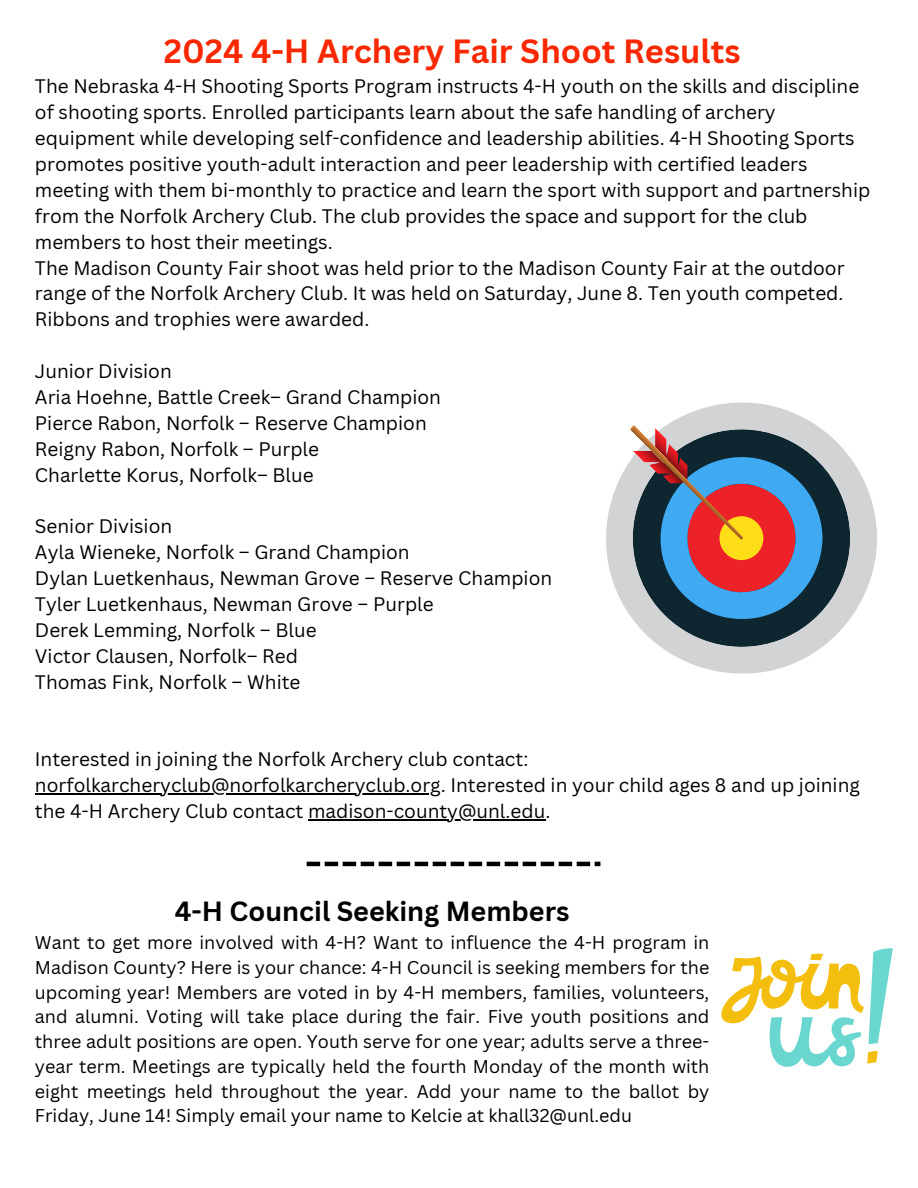
<style>
.page{position:relative;width:918px;height:1188px;background:#fff}
.page>*{position:absolute;margin:0;border:0;box-sizing:border-box;transform-origin:0 0}
.t1{font:700 32.7px "Canva Sans";color:#f92801}
.t2{font:700 27px "Canva Sans";color:#000}
.t3{font:19.05px/25.8px "Canva Sans";color:#000}
.t4{font:18px/24.8px "Canva Sans";color:#000;text-align:justify}
</style>
<div class="page">
<svg style="left:721px;top:948px;width:172px;height:119px"></svg>
<svg style="left:307px;top:862px;width:293px;height:4px"></svg>
<svg style="left:606px;top:403px;width:271px;height:271px"></svg>
<svg style="left:630px;top:425px;width:192px;height:199px"></svg>
<hr style="left:35px;top:793px;width:406px;height:1px;background:#000">
<hr style="left:308px;top:819px;width:237px;height:1px;background:#000">
<h1 class="t1" style="left:164px;top:28px;width:578px">2024 4-H Archery Fair Shoot Results</h1>
<h1 class="t3" style="left:35px;top:73px;width:837px">The Nebraska 4-H Shooting Sports Program instructs 4-H youth on the skills and discipline of shooting sports. Enrolled participants learn about the safe handling of archery equipment while developing self-confidence and leadership abilities. 4-H Shooting Sports promotes positive youth-adult interaction and peer leadership with certified leaders meeting with them bi-monthly to practice and learn the sport with support and partnership from the Norfolk Archery Club. The club provides the space and support for the club members to host their meetings.<br>The Madison County Fair shoot was held prior to the Madison County Fair at the outdoor range of the Norfolk Archery Club. It was held on Saturday, June 8. Ten youth competed.<br>Ribbons and trophies were awarded.</h1>
<h1 class="t3" style="left:35px;top:358px;width:408px">Junior Division<br>Aria Hoehne, Battle Creek– Grand Champion<br>Pierce Rabon, Norfolk – Reserve Champion<br>Reigny Rabon, Norfolk – Purple<br>Charlette Korus, Norfolk– Blue</h1>
<h1 class="t3" style="left:35px;top:513px;width:519px">Senior Division<br>Ayla Wieneke, Norfolk – Grand Champion<br>Dylan Luetkenhaus, Newman Grove – Reserve Champion Tyler Luetkenhaus, Newman Grove – Purple<br>Derek Lemming, Norfolk – Blue<br>Victor Clausen, Norfolk– Red<br>Thomas Fink, Norfolk – White</h1>
<p class="t3" style="left:35px;top:746px;width:495px">Interested in joining the Norfolk Archery club contact:</p>
<h1 class="t3" style="left:35px;top:772px;width:827px">norfolkarcheryclub@norfolkarcheryclub.org. Interested in your child ages 8 and up joining the 4-H Archery Club contact madison-county@unl.edu.</h1>
<h1 class="t2" style="left:175px;top:892px;width:396px">4-H Council Seeking Members</h1>
<h1 class="t4" style="left:35px;top:930px;width:676px">Want to get more involved with 4-H? Want to influence the 4-H program in Madison County? Here is your chance: 4-H Council is seeking members for the upcoming year! Members are voted in by 4-H members, families, volunteers, and alumni. Voting will take place during the fair. Five youth positions and three adult positions are open. Youth serve for one year; adults serve a three&shy;year term. Meetings are typically held the fourth Monday of the month with eight meetings held throughout the year. Add your name to the ballot by Friday, June 14! Simply email your name to Kelcie at khall32@unl.edu</h1>
</div>
